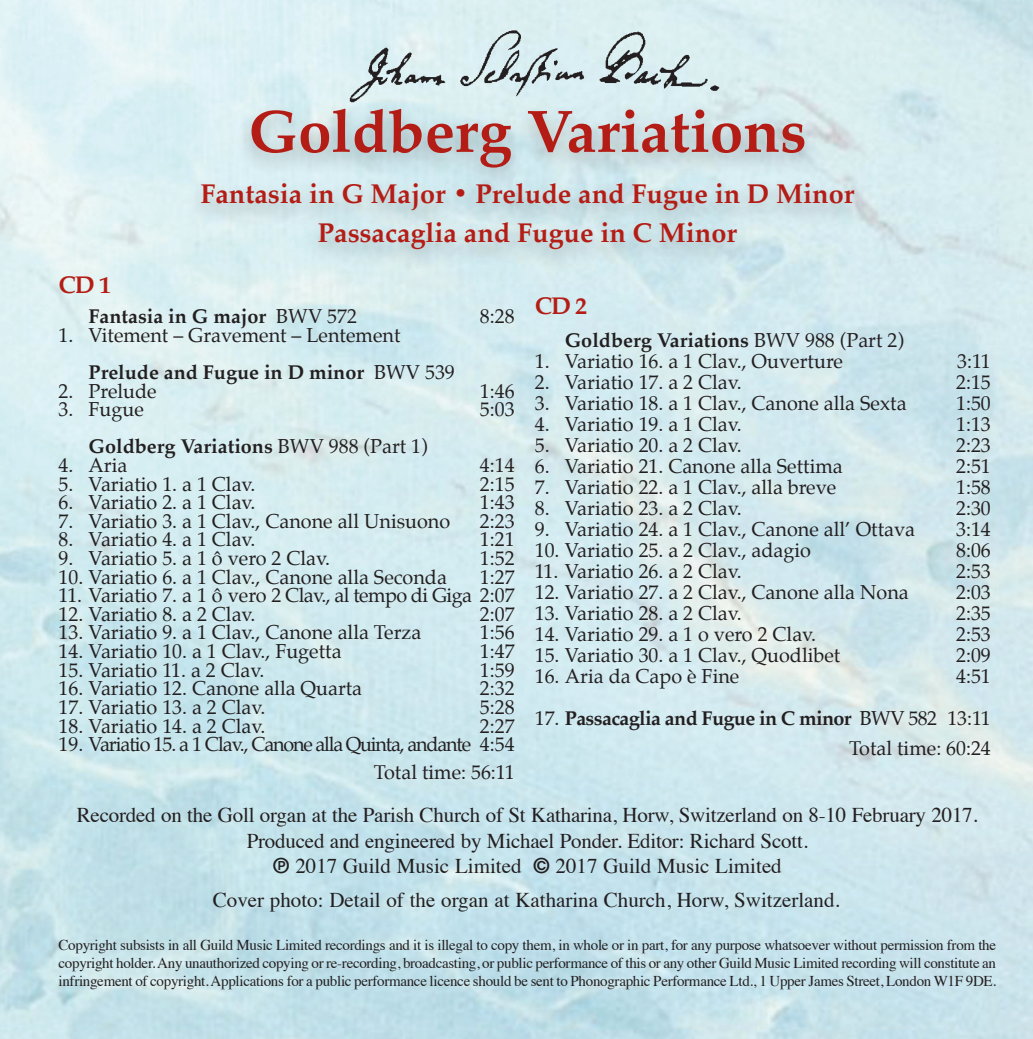
<style>
.page{position:relative;width:1033px;height:1039px;background:#fff}
.page>*{position:absolute;margin:0;border:0;box-sizing:border-box;transform-origin:0 0}
.t1{font:700 60px "Palatino";color:#b41d15}
.t2{font:700 27px "Palatino";color:#b41d15}
.t3{font:700 24px "Palatino";color:#b41d15}
.t4{font:21px "Times";letter-spacing:-.01em;color:#231f20}
.t5{font:19.8px "Palatino";color:#231f20}
.t6{font:700 19.8px "Palatino";color:#231f20}
.t7{font:19.8px "Palatino";letter-spacing:-.06em;color:#231f20}
.t8{font:19.8px "Palatino";letter-spacing:-.03em;color:#231f20}
.t9{font:700 19.8px "Palatino";letter-spacing:-.03em;color:#231f20}
.t10{font:15px/18px "Times";letter-spacing:-.02em;color:#231f20;text-align:justify}
.s1{font-weight:400}
</style>
<div class="page">
<div style="left:186px;top:101px;width:683px;height:172px;background:#231f20;opacity:.3"></div>
<img style="left:331px;top:25px;width:408px;height:82px">
<svg style="left:273px;top:857px;width:16px;height:16px"></svg>
<svg style="left:534px;top:857px;width:15px;height:16px"></svg>
<p class="t1" style="left:248px;top:80px;width:560px">Goldberg Variations</p>
<p class="t2" style="left:200px;top:171px;width:655px">Fantasia in G Major • Prelude and Fugue in D Minor</p>
<p class="t2" style="left:318px;top:210px;width:421px">Passacaglia and Fugue in C Minor</p>
<p class="t3" style="left:59px;top:264px;width:54px">CD 1</p>
<p class="t6" style="left:89px;top:299px;width:270px">Fantasia in G major <span class="s1">BWV 572</span></p>
<p class="t5" style="left:480px;top:300px;width:36px">8:28</p>
<p class="t5" style="left:59px;top:318px;width:343px">1. Vitement – Gravement – Lentement</p>
<p class="t6" style="left:89px;top:355px;width:368px">Prelude and Fugue in D minor <span class="s1">BWV 539</span></p>
<p class="t5" style="left:59px;top:374px;width:100px">2. Prelude</p>
<p class="t5" style="left:480px;top:374px;width:36px">1:46</p>
<p class="t5" style="left:59px;top:393px;width:87px">3. Fugue</p>
<p class="t5" style="left:480px;top:393px;width:36px">5:03</p>
<p class="t6" style="left:89px;top:430px;width:341px">Goldberg Variations <span class="s1">BWV 988 (Part 1)</span></p>
<p class="t5" style="left:59px;top:449px;width:70px">4. Aria</p>
<p class="t5" style="left:480px;top:449px;width:36px">4:14</p>
<p class="t5" style="left:59px;top:467px;width:198px">5. Variatio 1. a 1 Clav.</p>
<p class="t5" style="left:480px;top:467px;width:36px">2:15</p>
<p class="t5" style="left:59px;top:486px;width:198px">6. Variatio 2. a 1 Clav.</p>
<p class="t5" style="left:480px;top:486px;width:36px">1:43</p>
<p class="t5" style="left:59px;top:504px;width:393px">7. Variatio 3. a 1 Clav., Canone all Unisuono</p>
<p class="t5" style="left:480px;top:504px;width:36px">2:23</p>
<p class="t5" style="left:59px;top:523px;width:198px">8. Variatio 4. a 1 Clav.</p>
<p class="t5" style="left:480px;top:523px;width:36px">1:21</p>
<p class="t5" style="left:59px;top:542px;width:273px">9. Variatio 5. a 1 ô vero 2 Clav.</p>
<p class="t5" style="left:480px;top:542px;width:36px">1:52</p>
<p class="t5" style="left:59px;top:560px;width:390px">10. Variatio 6. a 1 Clav., Canone alla Seconda</p>
<p class="t5" style="left:480px;top:560px;width:36px">1:27</p>
<p class="t8" style="left:59px;top:579px;width:457px">11. Variatio 7. a 1 ô vero 2 Clav., al tempo di Giga 2:07</p>
<p class="t5" style="left:59px;top:597px;width:198px">12. Variatio 8. a 2 Clav.</p>
<p class="t5" style="left:480px;top:597px;width:36px">2:07</p>
<p class="t5" style="left:59px;top:616px;width:364px">13. Variatio 9. a 1 Clav., Canone alla Terza</p>
<p class="t5" style="left:480px;top:616px;width:36px">1:56</p>
<p class="t5" style="left:59px;top:635px;width:285px">14. Variatio 10. a 1 Clav., Fugetta</p>
<p class="t5" style="left:480px;top:635px;width:36px">1:47</p>
<p class="t5" style="left:59px;top:653px;width:207px">15. Variatio 11. a 2 Clav.</p>
<p class="t5" style="left:480px;top:653px;width:36px">1:59</p>
<p class="t5" style="left:59px;top:672px;width:305px">16. Variatio 12. Canone alla Quarta</p>
<p class="t5" style="left:480px;top:672px;width:36px">2:32</p>
<p class="t5" style="left:59px;top:690px;width:208px">17. Variatio 13. a 2 Clav.</p>
<p class="t5" style="left:480px;top:690px;width:36px">5:28</p>
<p class="t5" style="left:59px;top:709px;width:208px">18. Variatio 14. a 2 Clav.</p>
<p class="t5" style="left:480px;top:709px;width:36px">2:27</p>
<p class="t7" style="left:59px;top:728px;width:457px">19. Variatio 15. a 1 Clav., Canone alla Quinta, andante 4:54</p>
<p class="t5" style="left:374px;top:755px;width:142px">Total time: 56:11</p>
<p class="t3" style="left:535px;top:285px;width:54px">CD 2</p>
<p class="t6" style="left:565px;top:323px;width:341px">Goldberg Variations <span class="s1">BWV 988 (Part 2)</span></p>
<p class="t5" style="left:535px;top:344px;width:310px">1. Variatio 16. a 1 Clav., Ouverture</p>
<p class="t5" style="left:957px;top:344px;width:35px">3:11</p>
<p class="t5" style="left:535px;top:365px;width:208px">2. Variatio 17. a 2 Clav.</p>
<p class="t5" style="left:956px;top:365px;width:36px">2:15</p>
<p class="t5" style="left:535px;top:386px;width:373px">3. Variatio 18. a 1 Clav., Canone alla Sexta</p>
<p class="t5" style="left:956px;top:386px;width:36px">1:50</p>
<p class="t5" style="left:535px;top:407px;width:208px">4. Variatio 19. a 1 Clav.</p>
<p class="t5" style="left:956px;top:407px;width:36px">1:13</p>
<p class="t5" style="left:535px;top:428px;width:208px">5. Variatio 20. a 2 Clav.</p>
<p class="t5" style="left:956px;top:428px;width:36px">2:23</p>
<p class="t5" style="left:535px;top:449px;width:309px">6. Variatio 21. Canone alla Settima</p>
<p class="t5" style="left:956px;top:449px;width:36px">2:51</p>
<p class="t5" style="left:535px;top:470px;width:303px">7. Variatio 22. a 1 Clav., alla breve</p>
<p class="t5" style="left:956px;top:470px;width:36px">1:58</p>
<p class="t5" style="left:535px;top:491px;width:208px">8. Variatio 23. a 2 Clav.</p>
<p class="t5" style="left:956px;top:491px;width:36px">2:30</p>
<p class="t5" style="left:535px;top:512px;width:382px">9. Variatio 24. a 1 Clav., Canone all’ Ottava</p>
<p class="t5" style="left:956px;top:512px;width:36px">3:14</p>
<p class="t5" style="left:535px;top:533px;width:278px">10. Variatio 25. a 2 Clav., adagio</p>
<p class="t5" style="left:956px;top:533px;width:36px">8:06</p>
<p class="t5" style="left:535px;top:554px;width:208px">11. Variatio 26. a 2 Clav.</p>
<p class="t5" style="left:956px;top:554px;width:36px">2:53</p>
<p class="t5" style="left:535px;top:575px;width:375px">12. Variatio 27. a 2 Clav., Canone alla Nona</p>
<p class="t5" style="left:956px;top:575px;width:36px">2:03</p>
<p class="t5" style="left:535px;top:596px;width:208px">13. Variatio 28. a 2 Clav.</p>
<p class="t5" style="left:956px;top:596px;width:36px">2:35</p>
<p class="t5" style="left:535px;top:617px;width:283px">14. Variatio 29. a 1 o vero 2 Clav.</p>
<p class="t5" style="left:956px;top:617px;width:36px">2:53</p>
<p class="t5" style="left:535px;top:638px;width:307px">15. Variatio 30. a 1 Clav., Quodlibet</p>
<p class="t5" style="left:956px;top:638px;width:36px">2:09</p>
<p class="t5" style="left:535px;top:659px;width:206px">16. Aria da Capo è Fine</p>
<p class="t5" style="left:956px;top:659px;width:36px">4:51</p>
<p class="t9" style="left:535px;top:701px;width:457px"><span class="s1">17.</span> Passacaglia and Fugue in C minor <span class="s1">BWV 582 13:11</span></p>
<p class="t5" style="left:849px;top:731px;width:143px">Total time: 60:24</p>
<p class="t4" style="left:77px;top:795px;width:903px">Recorded on the Goll organ at the Parish Church of St Katharina, Horw, Switzerland on 8-10 February 2017.</p>
<p class="t4" style="left:247px;top:820px;width:563px">Produced and engineered by Michael Ponder. Editor: Richard Scott.</p>
<p class="t4" style="left:295px;top:846px;width:228px">2017 Guild Music Limited</p>
<p class="t4" style="left:556px;top:846px;width:228px">2017 Guild Music Limited</p>
<p class="t4" style="left:213px;top:879px;width:628px">Cover photo: Detail of the organ at Katharina Church, Horw, Switzerland.</p>
<p class="t10" style="left:59px;top:935px;width:939px">Copyright subsists in all Guild Music Limited recordings and it is illegal to copy them, in whole or in part, for any purpose whatsoever without permission from the copyright holder. Any unauthorized copying or re-recording, broadcasting, or public performance of this or any other Guild Music Limited recording will constitute an infringement of copyright. Applications for a public performance licence should be sent to Phonographic Performance Ltd., 1 Upper James Street, London W1F 9DE.</p>
</div>
